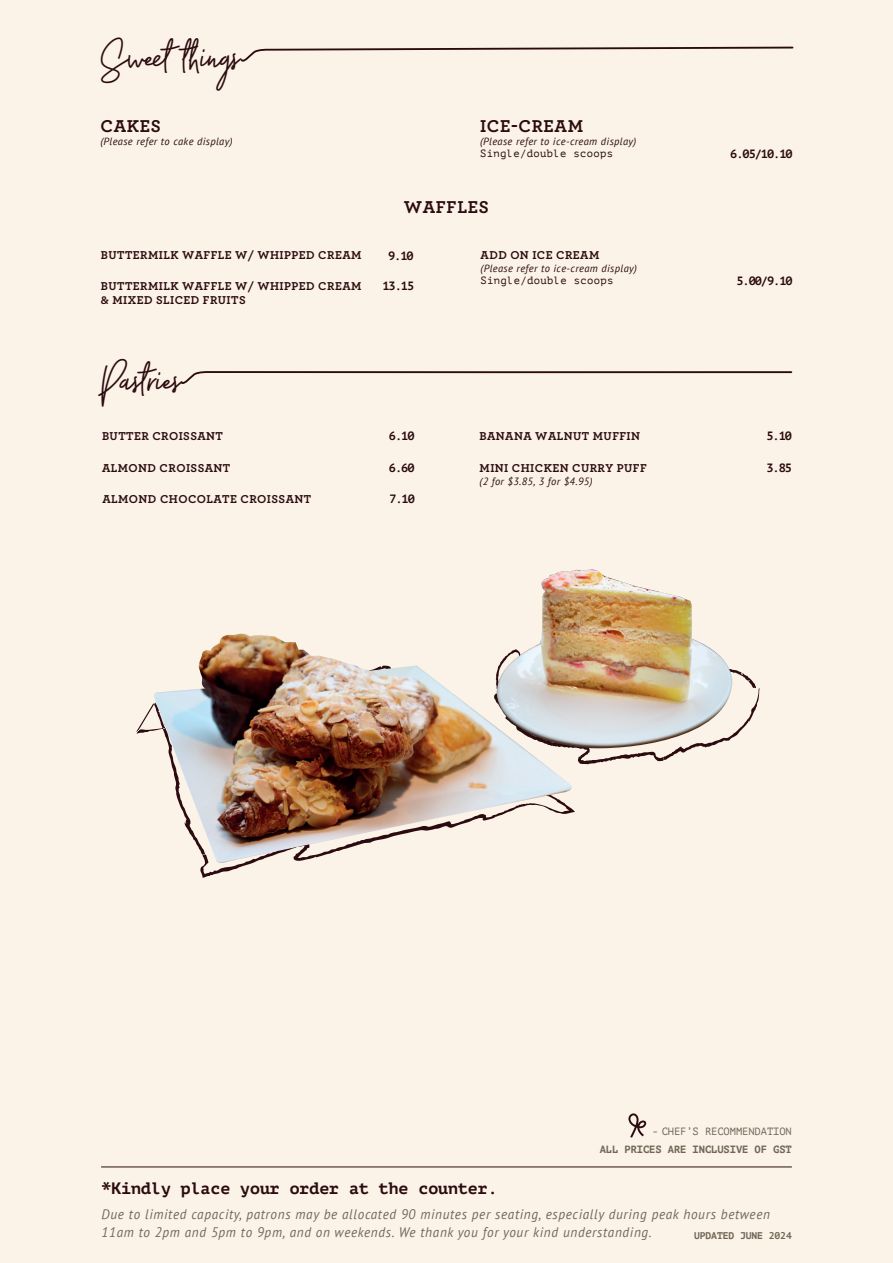
<style>
.page{position:relative;width:893px;height:1263px;background:#fbf3e7}
.page>*{position:absolute;margin:0;border:0;box-sizing:border-box;transform-origin:0 0}
.t1{font:37.5px "Ball Pen Regular";color:#2b0b0f}
.t2{font:700 18px "Archer";letter-spacing:.035em;color:#2b0b0f}
.t3{font:700 16.5px "PT Mono";color:#2b0b0f}
.t4{font:italic 13.8px/18px "PT Sans";letter-spacing:.05em;color:#726658;scale:.96 1}
.t5{font:700 12px/14.4px "Archer";letter-spacing:.035em;color:#2b0b0f}
.t6{font:700 12px "PT Mono";letter-spacing:-.09em;color:#2b0b0f}
.t7{font:italic 10.5px "PT Sans";letter-spacing:.035em;color:#2b0b0f}
.t8{font:10.5px "PT Mono";letter-spacing:.035em;color:#2b0b0f}
.t9{font:700 10.5px "PT Mono";letter-spacing:-.01em;color:#726658}
.t10{font:10.5px "PT Mono";letter-spacing:-.01em;color:#726658}
.t11{font:700 9.75px "PT Mono";letter-spacing:-.01em;color:#726658}
</style>
<div class="page">
<hr style="left:101px;top:1166px;width:691px;height:1px;background:#2b0b0f">
<svg style="left:628px;top:1113px;width:18px;height:25px"></svg>
<img style="left:153px;top:633px;width:421px;height:231px">
<img style="left:494px;top:569px;width:265px;height:195px">
<svg style="left:180px;top:371px;width:613px;height:13px"></svg>
<svg style="left:241px;top:46px;width:553px;height:16px"></svg>
<h1 class="t1" style="left:102px;top:30px;width:140px">Sweet things</h1>
<h2 class="t2" style="left:100px;top:112px;width:62px">CAKES</h2>
<p class="t7" style="left:100px;top:134px;width:134px">(Please refer to cake display)</p>
<p class="t5" style="left:101px;top:247px;width:262px">BUTTERMILK WAFFLE W/ WHIPPED CREAM</p>
<p class="t5" style="left:101px;top:278px;width:262px">BUTTERMILK WAFFLE W/ WHIPPED CREAM &amp; MIXED SLICED FRUITS</p>
<h1 class="t1" style="left:104px;top:353px;width:79px">Pastries</h1>
<h2 class="t2" style="left:480px;top:112px;width:105px">ICE-CREAM</h2>
<p class="t7" style="left:480px;top:134px;width:158px">(Please refer to ice-cream display)</p>
<p class="t8" style="left:480px;top:148px;width:134px">Single/double scoops</p>
<p class="t6" style="left:730px;top:147px;width:64px">6.05/10.10</p>
<h2 class="t2" style="left:404px;top:193px;width:87px">WAFFLES</h2>
<p class="t5" style="left:481px;top:247px;width:120px">ADD ON ICE CREAM</p>
<p class="t7" style="left:481px;top:261px;width:158px">(Please refer to ice-cream display)</p>
<p class="t8" style="left:481px;top:275px;width:134px">Single/double scoops</p>
<p class="t6" style="left:736px;top:273px;width:58px">5.00/9.10</p>
<p class="t6" style="left:388px;top:248px;width:27px">9.10</p>
<p class="t6" style="left:382px;top:279px;width:33px">13.15</p>
<p class="t5" style="left:102px;top:428px;width:123px">BUTTER CROISSANT</p>
<p class="t6" style="left:389px;top:429px;width:27px">6.10</p>
<p class="t5" style="left:102px;top:460px;width:130px">ALMOND CROISSANT</p>
<p class="t6" style="left:389px;top:461px;width:27px">6.60</p>
<p class="t5" style="left:102px;top:491px;width:210px">ALMOND CHOCOLATE CROISSANT</p>
<p class="t6" style="left:389px;top:491px;width:27px">7.10</p>
<p class="t5" style="left:480px;top:428px;width:162px">BANANA WALNUT MUFFIN</p>
<p class="t6" style="left:766px;top:429px;width:27px">5.10</p>
<p class="t5" style="left:480px;top:460px;width:169px">MINI CHICKEN CURRY PUFF</p>
<p class="t7" style="left:480px;top:474px;width:114px">(2 for $3.85, 3 for $4.95)</p>
<p class="t6" style="left:766px;top:461px;width:27px">3.85</p>
<p class="t10" style="left:652px;top:1126px;width:141px">- CHEF’S RECOMMENDATION</p>
<p class="t9" style="left:600px;top:1143px;width:194px">ALL PRICES ARE INCLUSIVE OF GST</p>
<h3 class="t3" style="left:102px;top:1178px;width:398px">*Kindly place your order at the counter.</h3>
<p class="t4" style="left:102px;top:1205px;width:698px">Due to limited capacity, patrons may be allocated 90 minutes per seating, especially during peak hours between<br>11am to 2pm and 5pm to 9pm, and on weekends. We thank you for your kind understanding.</p>
<p class="t11" style="left:694px;top:1229px;width:99px">UPDATED JUNE 2024</p>
</div>
